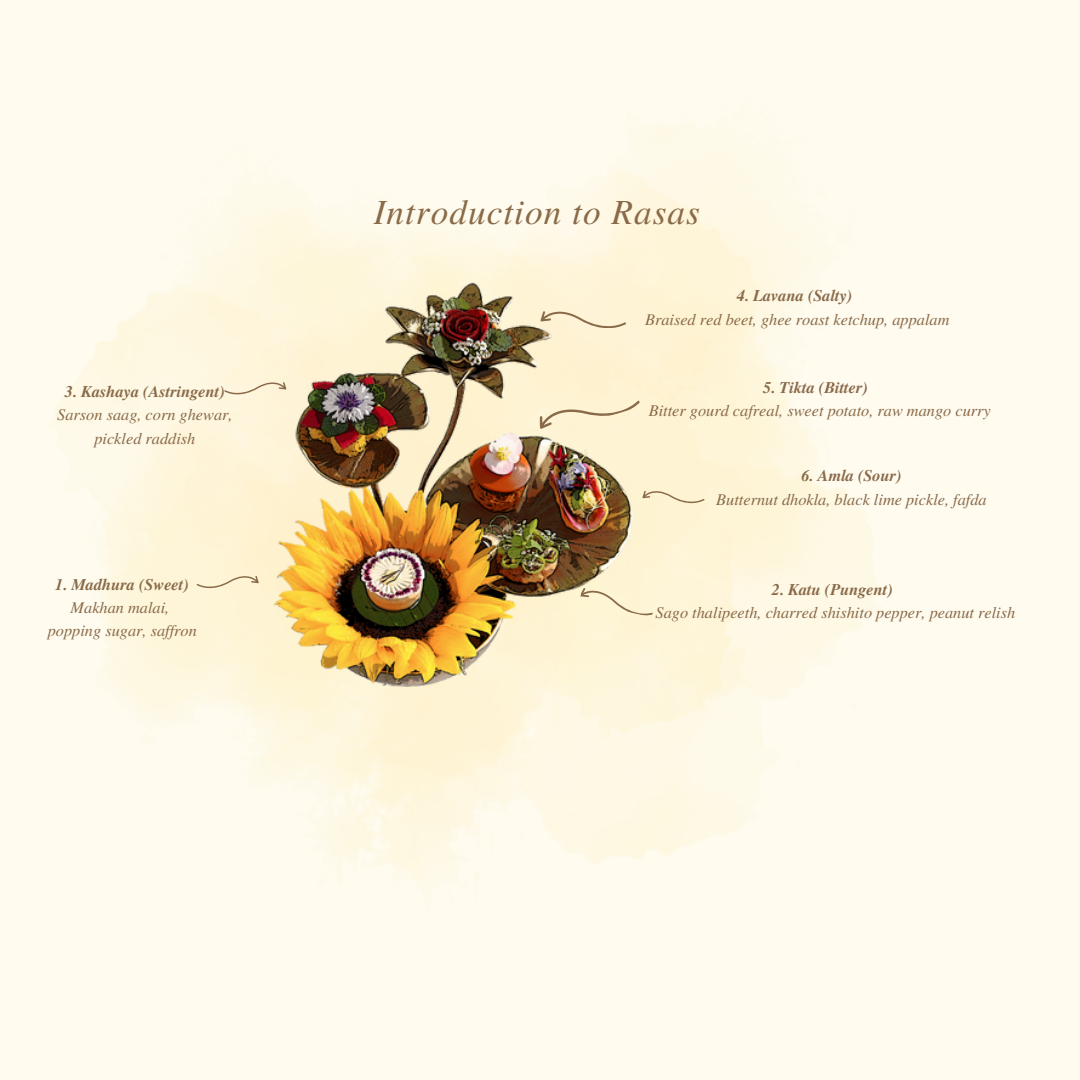
<style>
.page{position:relative;width:1080px;height:1080px;background:#fffbee}
.page>*{position:absolute;margin:0;border:0;box-sizing:border-box;transform-origin:0 0}
.t1{font:italic 35.25px "Te X Gyre Termes";letter-spacing:.03em;color:#896a49}
.t2{font:italic 16.25px "Te X Gyre Termes";color:#896a49}
.t3{font:italic 700 16.25px "Te X Gyre Termes";color:#896a49}
</style>
<div class="page">
<img style="left:252px;top:262px;width:411px;height:470px">
<svg style="left:541px;top:311px;width:85px;height:16px"></svg>
<svg style="left:643px;top:490px;width:61px;height:13px"></svg>
<svg style="left:579px;top:588px;width:76px;height:29px"></svg>
<svg style="left:224px;top:382px;width:62px;height:12px"></svg>
<svg style="left:197px;top:575px;width:61px;height:13px"></svg>
<svg style="left:537px;top:387px;width:104px;height:49px"></svg>
<p class="t3" style="left:65px;top:379px;width:161px">3. Kashaya (Astringent)</p>
<p class="t2" style="left:57px;top:403px;width:177px">Sarson saag, corn ghewar,</p>
<p class="t2" style="left:94px;top:426px;width:103px">pickled raddish</p>
<p class="t3" style="left:55px;top:572px;width:135px">1. Madhura (Sweet)</p>
<h1 class="t2" style="left:71px;top:596px;width:100px">Makhan malai,</h1>
<p class="t2" style="left:48px;top:619px;width:151px">popping sugar, saf ron</p>
<p class="t1" style="left:374px;top:186px;width:328px">Introduction to Rasas</p>
<p class="t3" style="left:737px;top:284px;width:117px">4. Lavana (Salty)</p>
<p class="t2" style="left:645px;top:307px;width:306px">Braised red beet, ghee roast ketchup, appalam</p>
<p class="t3" style="left:763px;top:375px;width:106px">5. Tikta (Bitter)</p>
<p class="t2" style="left:649px;top:399px;width:344px">Bitter gourd cafreal, sweet potato, raw mango curry</p>
<p class="t3" style="left:801px;top:464px;width:102px">6. Amla (Sour)</p>
<p class="t2" style="left:716px;top:487px;width:272px">Butternut dhokla, black lime pickle, fafda</p>
<p class="t3" style="left:772px;top:577px;width:122px">2. Katu (Pungent)</p>
<p class="t2" style="left:656px;top:601px;width:361px">Sago thalipeeth, charred shishito pepper, peanut relish</p>
</div>
